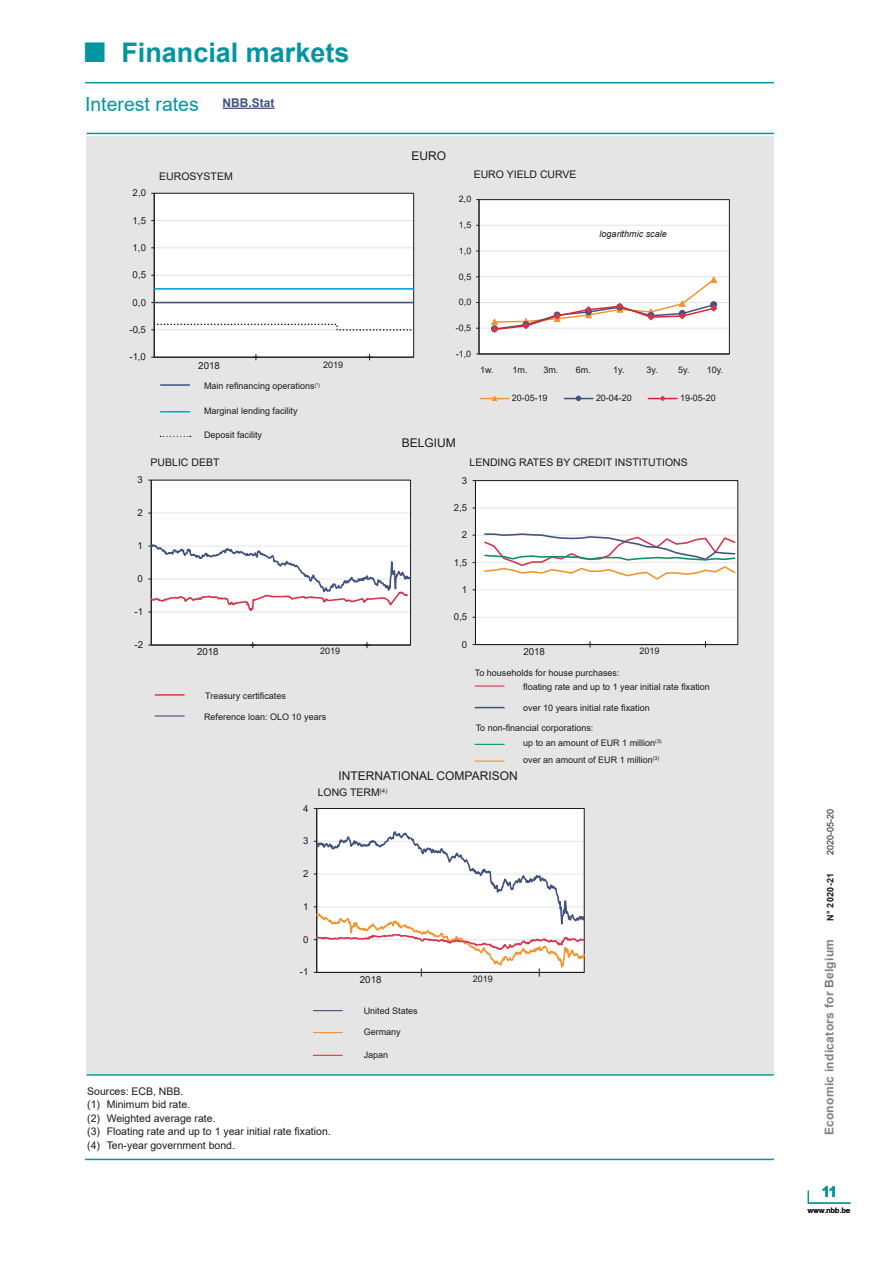
<style>
.page{position:relative;width:893px;height:1263px;background:#fff}
.page>*{position:absolute;margin:0;border:0;box-sizing:border-box;transform-origin:0 0}
.t1{font:700 27px "Arial";color:#0396a0}
.t2{font:19.5px "Arial";color:#0396a0}
.t3{font:700 15px "Arial";color:#0396a0}
.t4{font:12px "Arial";color:#1b1b1d}
.t5{font:700 12px "Arial";letter-spacing:.025em;color:#818084}
.t6{font:700 12px "Arial";color:#40527f}
.t7{font:10.5px/13.5px "Arial";color:#1b1b1d}
.t8{font:9.75px "Arial";color:#1b1b1d}
.t9{font:9.6px "Arial";color:#1b1b1d}
.t10{font:9px/13.6px "Arial";color:#1b1b1d}
.t11{font:italic 9px "Arial";color:#1b1b1d}
.t12{font:700 9px "Arial";letter-spacing:.035em;color:#1b1b1d}
.t13{font:7.5px "Arial";letter-spacing:.025em;color:#1b1b1d}
</style>
<div class="page">
<div style="left:87px;top:137px;width:687px;height:937px;background:#e5e5e5"></div>
<hr style="left:87px;top:133px;width:687px;height:1px;background:#0396a0">
<hr style="left:87px;top:1074px;width:687px;height:2px;background:#0396a0">
<hr style="left:160px;top:384px;width:30px;height:2px;background:#40527f">
<hr style="left:160px;top:411px;width:30px;height:1px;background:#00a6d6">
<svg style="left:160px;top:436px;width:31px;height:1px"></svg>
<hr style="left:155px;top:694px;width:30px;height:2px;background:#e63536">
<hr style="left:155px;top:715px;width:30px;height:1px;background:#40527f">
<svg style="left:475px;top:707px;width:29px;height:1px"></svg>
<hr style="left:475px;top:685px;width:29px;height:2px;background:#da3449">
<svg style="left:475px;top:744px;width:29px;height:1px"></svg>
<hr style="left:475px;top:760px;width:29px;height:2px;background:#f0922f">
<hr style="left:313px;top:1010px;width:30px;height:1px;background:#40527f">
<hr style="left:313px;top:1032px;width:30px;height:1px;background:#f0922f">
<hr style="left:313px;top:1055px;width:30px;height:1px;background:#e63536">
<div style="left:154px;top:193px;width:260px;height:164px;background:#fff"></div>
<hr style="left:154px;top:275px;width:260px;height:1px;background:#e4e6e7">
<hr style="left:154px;top:247px;width:260px;height:1px;background:#e4e6e7">
<hr style="left:154px;top:220px;width:260px;height:1px;background:#e4e6e7">
<div style="left:154px;top:193px;width:260px;height:164px;border:1px solid #1b1b1d"></div>
<hr style="left:154px;top:193px;width:1px;height:164px;background:#1b1b1d">
<hr style="left:154px;top:357px;width:260px;height:1px;background:#1b1b1d">
<svg style="left:151px;top:301px;width:264px;height:3px"></svg>
<svg style="left:154px;top:287px;width:261px;height:3px"></svg>
<svg style="left:151px;top:323px;width:264px;height:8px"></svg>
<svg style="left:253px;top:354px;width:6px;height:6px"></svg>
<svg style="left:366px;top:354px;width:7px;height:6px"></svg>
<div style="left:151px;top:480px;width:260px;height:165px;background:#fff"></div>
<hr style="left:151px;top:513px;width:260px;height:1px;background:#e4e6e7">
<hr style="left:151px;top:480px;width:1px;height:165px;background:#1b1b1d">
<hr style="left:151px;top:645px;width:260px;height:1px;background:#1b1b1d">
<svg style="left:148px;top:534px;width:264px;height:88px"></svg>
<svg style="left:250px;top:642px;width:6px;height:6px"></svg>
<svg style="left:364px;top:642px;width:6px;height:6px"></svg>
<div style="left:475px;top:481px;width:263px;height:163px;background:#fff"></div>
<hr style="left:475px;top:617px;width:263px;height:1px;background:#e4e6e7">
<hr style="left:475px;top:589px;width:263px;height:1px;background:#e4e6e7">
<hr style="left:475px;top:562px;width:263px;height:1px;background:#e4e6e7">
<hr style="left:475px;top:535px;width:263px;height:1px;background:#e4e6e7">
<hr style="left:475px;top:507px;width:263px;height:1px;background:#e4e6e7">
<div style="left:475px;top:480px;width:263px;height:165px;border:1px solid #1b1b1d"></div>
<hr style="left:475px;top:481px;width:1px;height:163px;background:#1b1b1d">
<hr style="left:475px;top:644px;width:263px;height:1px;background:#1b1b1d">
<svg style="left:484px;top:532px;width:253px;height:49px"></svg>
<svg style="left:587px;top:641px;width:6px;height:6px"></svg>
<svg style="left:702px;top:641px;width:6px;height:6px"></svg>
<div style="left:317px;top:808px;width:267px;height:164px;background:#fff"></div>
<hr style="left:316px;top:808px;width:1px;height:164px;background:#1b1b1d">
<svg style="left:314px;top:827px;width:271px;height:149px"></svg>
<div style="left:479px;top:200px;width:250px;height:154px;background:#fff"></div>
<hr style="left:479px;top:328px;width:250px;height:1px;background:#e4e6e7">
<hr style="left:479px;top:302px;width:250px;height:1px;background:#e4e6e7">
<hr style="left:479px;top:276px;width:250px;height:1px;background:#e4e6e7">
<hr style="left:479px;top:250px;width:250px;height:2px;background:#e4e6e7">
<hr style="left:479px;top:225px;width:250px;height:1px;background:#e4e6e7">
<div style="left:479px;top:199px;width:250px;height:155px;border:1px solid #1b1b1d"></div>
<hr style="left:479px;top:200px;width:1px;height:154px;background:#1b1b1d">
<hr style="left:479px;top:354px;width:250px;height:1px;background:#1b1b1d">
<svg style="left:491px;top:276px;width:227px;height:57px"></svg>
<svg style="left:480px;top:395px;width:29px;height:6px"></svg>
<svg style="left:564px;top:396px;width:29px;height:5px"></svg>
<svg style="left:648px;top:396px;width:29px;height:5px"></svg>
<hr style="left:85px;top:82px;width:689px;height:1px;background:#0396a0">
<hr style="left:85px;top:1159px;width:689px;height:1px;background:#0396a0">
<svg style="left:808px;top:1191px;width:1px;height:12px"></svg>
<hr style="left:808px;top:1203px;width:42px;height:1px;background:#0396a0">
<hr style="left:223px;top:108px;width:52px;height:1px;background:#40527f">
<h1 class="t1" style="left:121px;top:34px;width:230px">Financial markets</h1>
<h2 class="t2" style="left:85px;top:91px;width:115px">Interest rates</h2>
<h3 class="t6" style="left:223px;top:94px;width:53px">NBB.Stat</h3>
<p class="t9" style="left:133px;top:186px;width:15px">2,0</p>
<p class="t9" style="left:133px;top:214px;width:15px">1,5</p>
<p class="t9" style="left:133px;top:241px;width:15px">1,0</p>
<p class="t9" style="left:133px;top:268px;width:15px">0,5</p>
<p class="t9" style="left:133px;top:296px;width:15px">0,0</p>
<p class="t9" style="left:129px;top:323px;width:18px">-0,5</p>
<p class="t9" style="left:129px;top:350px;width:18px">-1,0</p>
<p class="t7" style="left:159px;top:170px;width:75px">EUROSYSTEM</p>
<p class="t8" style="left:198px;top:358px;width:23px">2018</p>
<p class="t10" style="left:323px;top:358px;width:22px">2019</p>
<p class="t9" style="left:138px;top:473px;width:7px">3</p>
<p class="t10" style="left:204px;top:379px;width:117px">Main refinancing operations<sup>(¹)</sup></p>
<p class="t10" style="left:204px;top:404px;width:95px">Marginal lending facility</p>
<p class="t10" style="left:204px;top:428px;width:60px">Deposit facility</p>
<p class="t7" style="left:151px;top:456px;width:70px">PUBLIC DEBT</p>
<p class="t9" style="left:138px;top:506px;width:7px">2</p>
<p class="t9" style="left:138px;top:539px;width:7px">1</p>
<p class="t9" style="left:138px;top:572px;width:7px">0</p>
<p class="t9" style="left:134px;top:605px;width:10px">-1</p>
<p class="t9" style="left:134px;top:638px;width:10px">-2</p>
<p class="t8" style="left:197px;top:645px;width:23px">2018</p>
<p class="t10" style="left:320px;top:644px;width:22px">2019</p>
<p class="t10" style="left:205px;top:689px;width:82px">Treasury certificates</p>
<p class="t10" style="left:204px;top:710px;width:124px">Reference loan: OLO 10 years</p>
<h3 class="t4" style="left:411px;top:147px;width:36px">EURO</h3>
<p class="t7" style="left:474px;top:168px;width:104px">EURO YIELD CURVE</p>
<p class="t10" style="left:459px;top:192px;width:14px">2,0</p>
<p class="t10" style="left:459px;top:218px;width:14px">1,5</p>
<p class="t10" style="left:459px;top:244px;width:14px">1,0</p>
<p class="t10" style="left:459px;top:270px;width:14px">0,5</p>
<p class="t10" style="left:459px;top:295px;width:14px">0,0</p>
<p class="t10" style="left:456px;top:321px;width:17px">-0,5</p>
<p class="t10" style="left:456px;top:347px;width:17px">-1,0</p>
<p class="t11" style="left:600px;top:228px;width:69px">logarithmic scale</p>
<p class="t10" style="left:480px;top:363px;width:49px">1w. 1m.</p>
<p class="t10" style="left:543px;top:363px;width:49px">3m. 6m.</p>
<p class="t10" style="left:613px;top:363px;width:13px">1y.</p>
<p class="t10" style="left:646px;top:363px;width:45px">3y. 5y.</p>
<p class="t10" style="left:707px;top:363px;width:18px">10y.</p>
<p class="t10" style="left:512px;top:391px;width:37px">20-05-19</p>
<p class="t10" style="left:596px;top:391px;width:37px">20-04-20</p>
<p class="t10" style="left:680px;top:391px;width:37px">19-05-20</p>
<h3 class="t4" style="left:402px;top:435px;width:56px">BELGIUM</h3>
<p class="t7" style="left:470px;top:456px;width:220px">LENDING RATES BY CREDIT INSTITUTIONS</p>
<p class="t9" style="left:462px;top:474px;width:7px">3</p>
<p class="t9" style="left:454px;top:501px;width:15px">2,5</p>
<p class="t9" style="left:462px;top:528px;width:7px">2</p>
<p class="t9" style="left:454px;top:556px;width:15px">1,5</p>
<p class="t9" style="left:462px;top:583px;width:7px">1</p>
<p class="t9" style="left:454px;top:610px;width:15px">0,5</p>
<p class="t9" style="left:462px;top:638px;width:7px">0</p>
<p class="t8" style="left:523px;top:645px;width:23px">2018</p>
<p class="t10" style="left:639px;top:644px;width:22px">2019</p>
<p class="t10" style="left:523px;top:666px;width:188px;text-indent:-48px">To households for house purchases:<br>floating rate and up to 1 year initial rate fixation</p>
<p class="t10" style="left:476px;top:698px;width:175px;line-height:19.6px;text-indent:47px">over 10 years initial rate fixation<br>To non-financial corporations:</p>
<p class="t10" style="left:523px;top:735px;width:140px;line-height:16.8px">up to an amount of EUR 1 million<sup>(3) </sup>over an amount of EUR 1 million<sup>(3)</sup></p>
<h3 class="t4" style="left:339px;top:767px;width:181px">INTERNATIONAL COMPARISON</h3>
<p class="t9" style="left:303px;top:801px;width:7px">4</p>
<p class="t9" style="left:303px;top:834px;width:7px">3</p>
<p class="t9" style="left:303px;top:867px;width:7px">2</p>
<p class="t9" style="left:303px;top:900px;width:7px">1</p>
<p class="t9" style="left:303px;top:933px;width:7px">0</p>
<p class="t9" style="left:300px;top:965px;width:10px">-1</p>
<p class="t7" style="left:318px;top:786px;width:71px">LONG TERM<sup>(4)</sup></p>
<p class="t8" style="left:360px;top:972px;width:23px">2018</p>
<p class="t10" style="left:473px;top:972px;width:22px">2019</p>
<p class="t10" style="left:364px;top:1004px;width:56px">United States</p>
<p class="t10" style="left:364px;top:1025px;width:39px">Germany</p>
<p class="t10" style="left:364px;top:1048px;width:26px">Japan</p>
<p class="t7" style="left:87px;top:1084px;width:245px">Sources: ECB, NBB.<br>(1) Minimum bid rate.<br>(2) Weighted average rate.<br>(3) Floating rate and up to 1 year initial rate fixation. (4) Ten-year government bond.</p>
<p class="t10" style="left:823px;top:855px;width:48px;rotate:-90deg">2020-05-20</p>
<p class="t12" style="left:824px;top:921px;width:50px;rotate:-90deg">N° 2020-21</p>
<h3 class="t5" style="left:821px;top:1135px;width:198px;rotate:-90deg">Economic indicators for Belgium</h3>
<h3 class="t3" style="left:821px;top:1181px;width:17px">11</h3>
<p class="t13" style="left:808px;top:1205px;width:44px">www.nbb.be</p>
</div>
